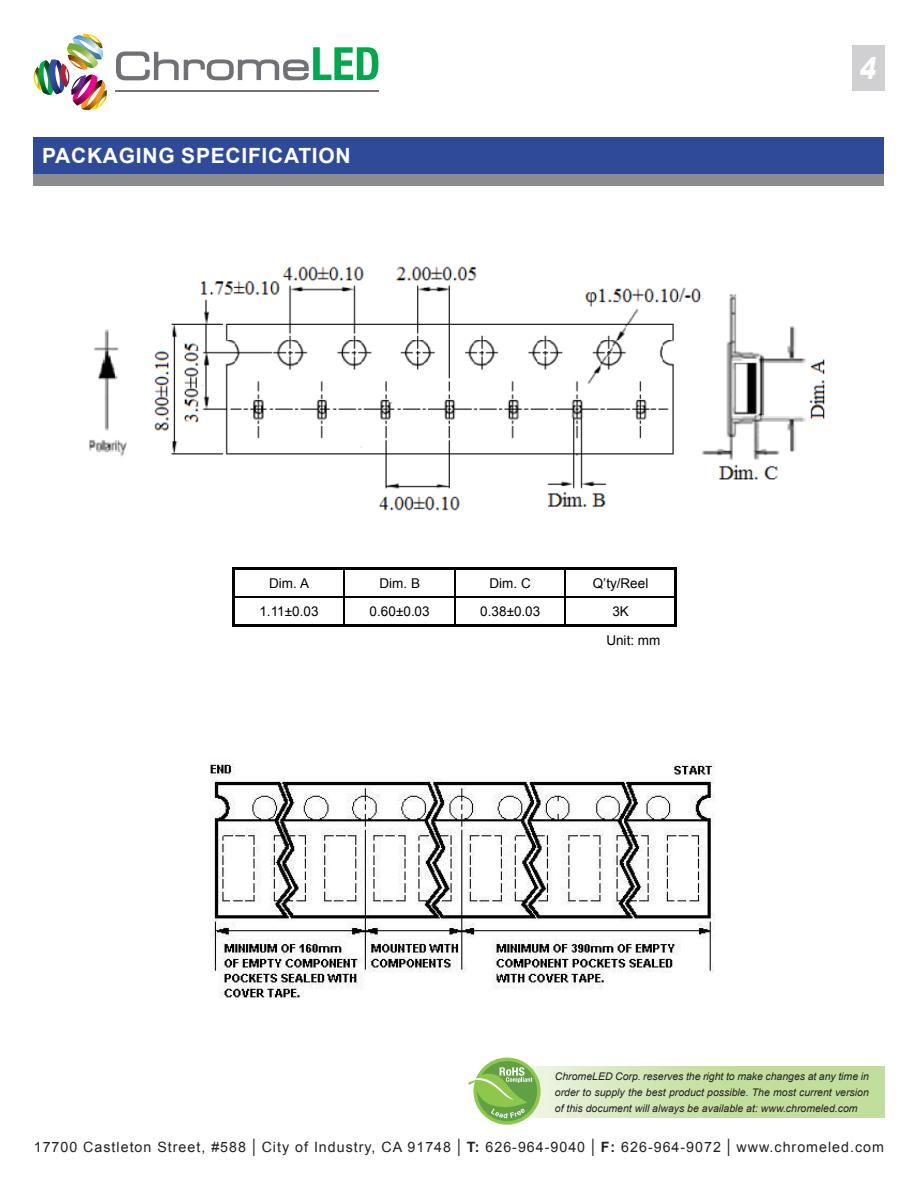
<style>
.page{position:relative;width:918px;height:1188px;background:#fff}
.page>*{position:absolute;margin:0;border:0;box-sizing:border-box;transform-origin:0 0}
.t1{font:italic 900 30px "Arial";color:#fff;scale:.8 1}
.t2{font:700 21px "Arial";letter-spacing:.035em;color:#fff}
.t3{font:14.25px "Arial";letter-spacing:.07em;color:#231f20}
.t4{font:13.5px/29.2px "Arial";color:#000}
.t5{font:13.5px "Arial";color:#000}
.t6{font:italic 10.5px/15.8px "Arial";color:#231f20;text-align:justify}
.s1{font-size:18.6px}
.s2{font-weight:700}
</style>
<div class="page">
<img style="left:34px;top:34px;width:73px;height:76px">
<hr style="left:115px;top:90px;width:263px;height:2px;background:#717074">
<svg style="left:116px;top:47px;width:262px;height:33px"></svg>
<svg style="left:473px;top:1058px;width:68px;height:67px"></svg>
<div style="left:477px;top:1061px;width:60px;height:60px;background:#61a045;border-radius:50%"></div>
<svg style="left:469px;top:1067px;width:64px;height:51px"></svg>
<div style="left:852px;top:45px;width:32px;height:46px;background:#d0d0d3"></div>
<div style="left:34px;top:137px;width:850px;height:37px;background:#304a9a"></div>
<div style="left:34px;top:174px;width:850px;height:11px;background:#8a8c8f"></div>
<hr style="left:235px;top:567px;width:109px;height:2px;background:#000">
<hr style="left:346px;top:567px;width:108px;height:2px;background:#000">
<hr style="left:456px;top:567px;width:109px;height:2px;background:#000">
<hr style="left:567px;top:567px;width:108px;height:2px;background:#000">
<hr style="left:233px;top:569px;width:2px;height:27px;background:#000">
<hr style="left:675px;top:569px;width:2px;height:27px;background:#000">
<hr style="left:235px;top:596px;width:109px;height:1px;background:#000">
<hr style="left:345px;top:596px;width:109px;height:1px;background:#000">
<hr style="left:455px;top:596px;width:110px;height:1px;background:#000">
<hr style="left:566px;top:596px;width:109px;height:1px;background:#000">
<hr style="left:233px;top:597px;width:2px;height:27px;background:#000">
<hr style="left:675px;top:597px;width:2px;height:27px;background:#000">
<svg style="left:233px;top:624px;width:4px;height:3px"></svg>
<hr style="left:237px;top:624px;width:107px;height:3px;background:#000">
<svg style="left:344px;top:567px;width:2px;height:60px"></svg>
<hr style="left:346px;top:624px;width:108px;height:3px;background:#000">
<svg style="left:454px;top:567px;width:2px;height:60px"></svg>
<hr style="left:456px;top:624px;width:109px;height:3px;background:#000">
<svg style="left:565px;top:567px;width:2px;height:60px"></svg>
<hr style="left:567px;top:624px;width:108px;height:3px;background:#000">
<img style="left:89px;top:266px;width:736px;height:245px">
<img style="left:210px;top:761px;width:505px;height:237px">
<h2 class="t2" style="left:42px;top:141px;width:310px">PACKAGING SPECIFICATION</h2>
<p class="t4" style="left:269px;top:568px;width:41px">Dim. A</p>
<p class="t4" style="left:379px;top:568px;width:42px">Dim. B</p>
<p class="t4" style="left:490px;top:568px;width:43px">Dim. C</p>
<p class="t5" style="left:593px;top:574px;width:57px">Q’ty/Reel</p>
<p class="t4" style="left:259px;top:596px;width:61px">1.11±0.03</p>
<p class="t4" style="left:370px;top:596px;width:62px">0.60±0.03</p>
<p class="t4" style="left:480px;top:596px;width:62px">0.38±0.03</p>
<p class="t4" style="left:606px;top:596px;width:56px;text-indent:6px">3K<br>Unit: mm</p>
<h1 class="t1" style="left:859px;top:46px;width:31px">4</h1>
<p class="t6" style="left:555px;top:1069px;width:316px">ChromeLED Corp. reserves the right to make changes at any time in order to supply the best product possible. The most current version of this document will always be available at: www.chromeled.com</p>
<h3 class="t3" style="left:34px;top:1137px;width:852px">17700 Castleton Street, #588 <span class="s1">|</span> City of Industry, CA 91748 <span class="s1">|</span> <span class="s2">T:</span> 626-964-9040 <span class="s1">|</span> <span class="s2">F:</span> 626-964-9072 <span class="s1">|</span> www.chromeled.com</h3>
<p class="t4" style="left:88px;top:1130px;width:93px">Official Product</p>
<p class="t4" style="left:250px;top:1130px;width:222px">HT Part No. B1811UYG-20D-000113</p>
</div>
